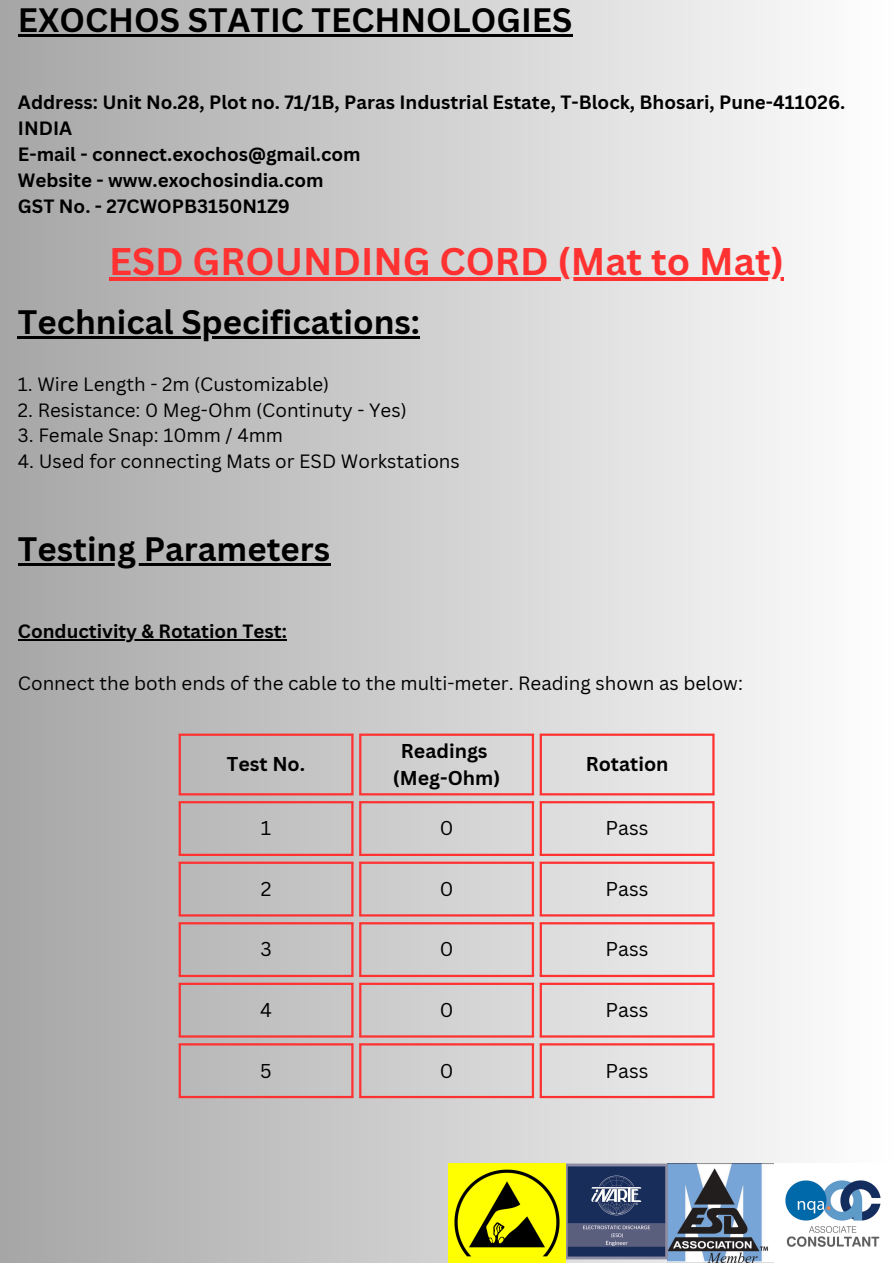
<style>
.page{position:relative;width:893px;height:1263px;background:#fff}
.page>*{position:absolute;margin:0;border:0;box-sizing:border-box;transform-origin:0 0}
.t1{font:700 37.5px "Canva Sans";color:#ff3131}
.t2{font:700 33px "Canva Sans";color:#000}
.t3{font:700 32.92px "Canva Sans";color:#000}
.t4{font:700 19.5px "Canva Sans";color:#000}
.t5{font:19.5px "Canva Sans";color:#000}
.t6{font:700 18.75px/25.9px "Canva Sans";color:#000}
.t7{font:18.75px "Canva Sans";color:#000}
</style>
<div class="page">
<div style="left:0;top:0;width:893px;height:1263px;background:linear-gradient(to right,#a6a5a5,#fefefe)"></div>
<hr style="left:18px;top:336px;width:402px;height:2px;background:#000">
<hr style="left:18px;top:563px;width:312px;height:3px;background:#000">
<hr style="left:18px;top:639px;width:269px;height:2px;background:#000">
<hr style="left:179px;top:736px;width:2px;height:57px;background:#ff3131">
<hr style="left:351px;top:736px;width:2px;height:57px;background:#ff3131">
<hr style="left:179px;top:733px;width:174px;height:3px;background:#ff3131">
<hr style="left:179px;top:793px;width:174px;height:2px;background:#ff3131">
<hr style="left:359px;top:736px;width:2px;height:57px;background:#ff3131">
<hr style="left:532px;top:736px;width:2px;height:57px;background:#ff3131">
<hr style="left:359px;top:733px;width:175px;height:3px;background:#ff3131">
<hr style="left:359px;top:793px;width:175px;height:2px;background:#ff3131">
<hr style="left:539px;top:736px;width:3px;height:57px;background:#ff3131">
<hr style="left:712px;top:736px;width:2px;height:57px;background:#ff3131">
<hr style="left:539px;top:733px;width:175px;height:3px;background:#ff3131">
<hr style="left:539px;top:793px;width:175px;height:2px;background:#ff3131">
<hr style="left:179px;top:803px;width:2px;height:51px;background:#ff3131">
<hr style="left:351px;top:803px;width:2px;height:51px;background:#ff3131">
<hr style="left:179px;top:801px;width:174px;height:2px;background:#ff3131">
<hr style="left:179px;top:854px;width:174px;height:2px;background:#ff3131">
<hr style="left:359px;top:803px;width:2px;height:51px;background:#ff3131">
<hr style="left:532px;top:803px;width:2px;height:51px;background:#ff3131">
<hr style="left:359px;top:801px;width:175px;height:2px;background:#ff3131">
<hr style="left:359px;top:854px;width:175px;height:2px;background:#ff3131">
<hr style="left:539px;top:803px;width:3px;height:51px;background:#ff3131">
<hr style="left:712px;top:803px;width:2px;height:51px;background:#ff3131">
<hr style="left:539px;top:801px;width:175px;height:2px;background:#ff3131">
<hr style="left:539px;top:854px;width:175px;height:2px;background:#ff3131">
<hr style="left:179px;top:864px;width:2px;height:50px;background:#ff3131">
<hr style="left:351px;top:864px;width:2px;height:50px;background:#ff3131">
<hr style="left:179px;top:862px;width:174px;height:2px;background:#ff3131">
<hr style="left:179px;top:914px;width:174px;height:2px;background:#ff3131">
<hr style="left:359px;top:864px;width:2px;height:50px;background:#ff3131">
<hr style="left:532px;top:864px;width:2px;height:50px;background:#ff3131">
<hr style="left:359px;top:862px;width:175px;height:2px;background:#ff3131">
<hr style="left:359px;top:914px;width:175px;height:2px;background:#ff3131">
<hr style="left:539px;top:864px;width:3px;height:50px;background:#ff3131">
<hr style="left:712px;top:864px;width:2px;height:50px;background:#ff3131">
<hr style="left:539px;top:862px;width:175px;height:2px;background:#ff3131">
<hr style="left:539px;top:914px;width:175px;height:2px;background:#ff3131">
<hr style="left:179px;top:924px;width:2px;height:51px;background:#ff3131">
<hr style="left:351px;top:924px;width:2px;height:51px;background:#ff3131">
<hr style="left:179px;top:922px;width:174px;height:2px;background:#ff3131">
<hr style="left:179px;top:975px;width:174px;height:2px;background:#ff3131">
<hr style="left:359px;top:924px;width:2px;height:51px;background:#ff3131">
<hr style="left:532px;top:924px;width:2px;height:51px;background:#ff3131">
<hr style="left:359px;top:922px;width:175px;height:2px;background:#ff3131">
<hr style="left:359px;top:975px;width:175px;height:2px;background:#ff3131">
<hr style="left:539px;top:924px;width:3px;height:51px;background:#ff3131">
<hr style="left:712px;top:924px;width:2px;height:51px;background:#ff3131">
<hr style="left:539px;top:922px;width:175px;height:2px;background:#ff3131">
<hr style="left:539px;top:975px;width:175px;height:2px;background:#ff3131">
<hr style="left:179px;top:985px;width:2px;height:50px;background:#ff3131">
<hr style="left:351px;top:985px;width:2px;height:50px;background:#ff3131">
<hr style="left:179px;top:983px;width:174px;height:2px;background:#ff3131">
<hr style="left:179px;top:1035px;width:174px;height:2px;background:#ff3131">
<hr style="left:359px;top:985px;width:2px;height:50px;background:#ff3131">
<hr style="left:532px;top:985px;width:2px;height:50px;background:#ff3131">
<hr style="left:359px;top:983px;width:175px;height:2px;background:#ff3131">
<hr style="left:359px;top:1035px;width:175px;height:2px;background:#ff3131">
<hr style="left:539px;top:985px;width:3px;height:50px;background:#ff3131">
<hr style="left:712px;top:985px;width:2px;height:50px;background:#ff3131">
<hr style="left:539px;top:983px;width:175px;height:2px;background:#ff3131">
<hr style="left:539px;top:1035px;width:175px;height:2px;background:#ff3131">
<hr style="left:179px;top:1045px;width:2px;height:51px;background:#ff3131">
<hr style="left:351px;top:1045px;width:2px;height:51px;background:#ff3131">
<hr style="left:179px;top:1043px;width:174px;height:2px;background:#ff3131">
<hr style="left:179px;top:1096px;width:174px;height:2px;background:#ff3131">
<hr style="left:359px;top:1045px;width:2px;height:51px;background:#ff3131">
<hr style="left:532px;top:1045px;width:2px;height:51px;background:#ff3131">
<hr style="left:359px;top:1043px;width:175px;height:2px;background:#ff3131">
<hr style="left:359px;top:1096px;width:175px;height:2px;background:#ff3131">
<hr style="left:539px;top:1045px;width:3px;height:51px;background:#ff3131">
<hr style="left:712px;top:1045px;width:2px;height:51px;background:#ff3131">
<hr style="left:539px;top:1043px;width:175px;height:2px;background:#ff3131">
<hr style="left:539px;top:1096px;width:175px;height:2px;background:#ff3131">
<img style="left:668px;top:1164px;width:225px;height:99px">
<img style="left:565px;top:1160px;width:103px;height:103px">
<img style="left:448px;top:1164px;width:117px;height:99px">
<hr style="left:18px;top:34px;width:554px;height:3px;background:#000">
<hr style="left:109px;top:277px;width:675px;height:4px;background:#ff3131">
<p class="t3" style="left:18px;top:-3px;width:556px">EXOCHOS STATIC TECHNOLOGIES</p>
<p class="t6" style="left:18px;top:89px;width:829px">Address: Unit No.28, Plot no. 71/1B, Paras Industrial Estate, T-Block, Bhosari, Pune-411026.<br>INDIA<br>E-mail - connect.exochos@gmail.com<br>Website - www.exochosindia.com<br>GST No. - 27CWOPB3150N1Z9</p>
<p class="t1" style="left:109px;top:235px;width:676px">ESD GROUNDING CORD (Mat to Mat)</p>
<h2 class="t2" style="left:18px;top:299px;width:403px">Technical Specifications:</h2>
<h4 class="t7" style="left:18px;top:371px;width:313px">1. Wire Length - 2m (Customizable)</h4>
<h3 class="t7" style="left:18px;top:397px;width:390px">2. Resistance: 0 Meg-Ohm (Continuty - Yes)</h3>
<p class="t7" style="left:18px;top:422px;width:267px">3. Female Snap: 10mm / 4mm</p>
<p class="t7" style="left:18px;top:448px;width:443px">4. Used for connecting Mats or ESD Workstations</p>
<p class="t2" style="left:18px;top:526px;width:314px">Testing Parameters</p>
<p class="t6" style="left:18px;top:618px;width:270px">Conductivity &amp; Rotation Test:</p>
<h3 class="t7" style="left:18px;top:670px;width:726px">Connect the both ends of the cable to the multi-meter. Reading shown as below:</h3>
<h4 class="t4" style="left:227px;top:750px;width:80px">Test No.</h4>
<p class="t4" style="left:401px;top:737px;width:88px">Readings</p>
<h1 class="t4" style="left:393px;top:764px;width:109px">(Meg-Ohm)</h1>
<p class="t4" style="left:586px;top:750px;width:84px">Rotation</p>
<p class="t5" style="left:261px;top:814px;width:12px">1</p>
<p class="t5" style="left:440px;top:814px;width:15px">0</p>
<p class="t5" style="left:605px;top:814px;width:44px">Pass</p>
<p class="t5" style="left:261px;top:875px;width:12px">2</p>
<p class="t5" style="left:440px;top:875px;width:15px">0</p>
<p class="t5" style="left:605px;top:875px;width:44px">Pass</p>
<p class="t5" style="left:260px;top:936px;width:13px">3</p>
<p class="t5" style="left:440px;top:936px;width:15px">0</p>
<p class="t5" style="left:605px;top:936px;width:44px">Pass</p>
<p class="t5" style="left:260px;top:996px;width:13px">4</p>
<p class="t5" style="left:440px;top:996px;width:15px">0</p>
<p class="t5" style="left:605px;top:996px;width:44px">Pass</p>
<p class="t5" style="left:260px;top:1057px;width:13px">5</p>
<p class="t5" style="left:440px;top:1057px;width:15px">0</p>
<p class="t5" style="left:605px;top:1057px;width:44px">Pass</p>
</div>
